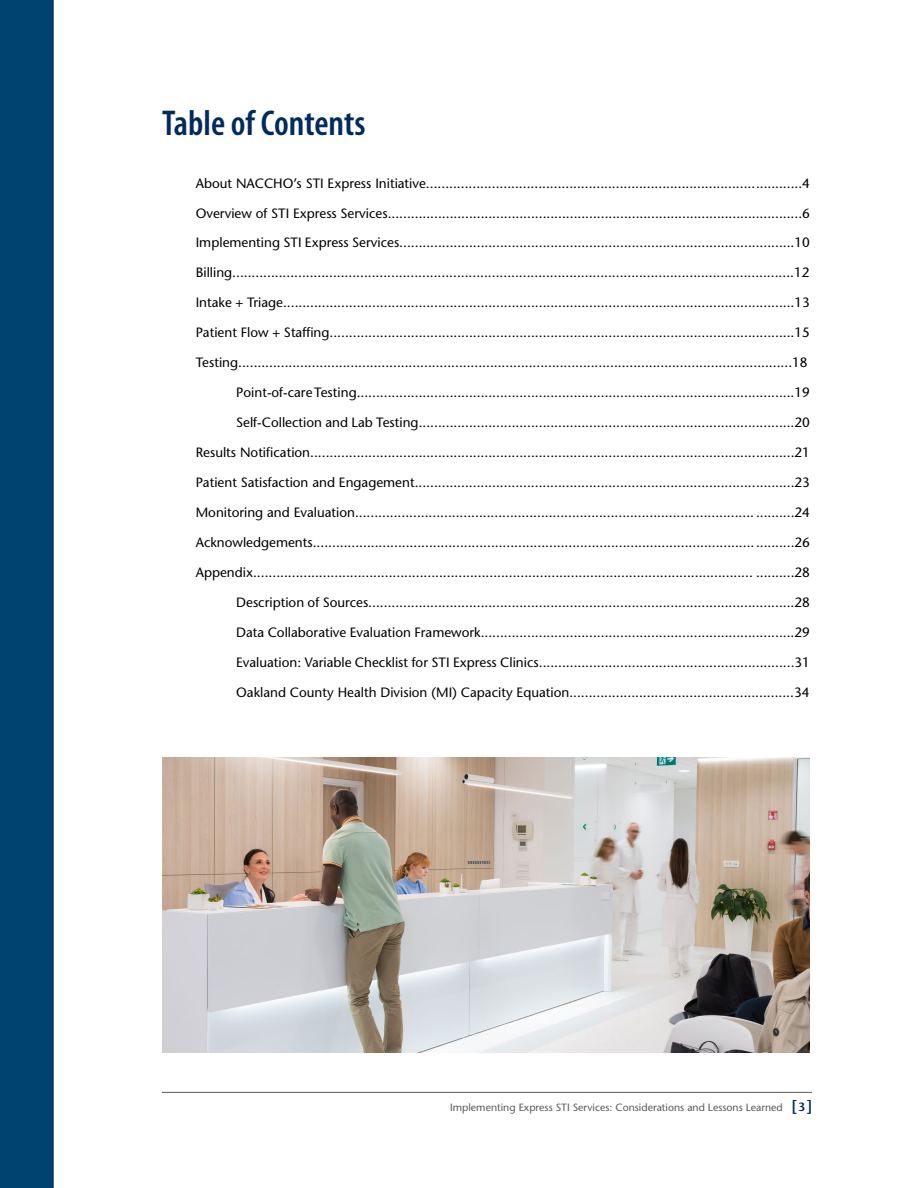
<style>
.page{position:relative;width:918px;height:1188px;background:#fff}
.page>*{position:absolute;margin:0;border:0;box-sizing:border-box;transform-origin:0 0}
.t1{font:600 condensed 36px "Myriad Pro";color:#002b5c}
.t2{font:13.5px "Stone Sans";color:#000}
.t3{font:10.5px "Stone Sans";color:#58595b}
.s1{font-weight:600;font-size:15px;color:#002b5c}
.s2{font-weight:600;font-size:12px;color:#002b5c}
</style>
<div class="page">
<div style="left:0;top:0;width:54px;height:1188px;background:#004270"></div>
<hr style="left:162px;top:1092px;width:650px;height:1px;background:#58595b">
<img style="left:162px;top:757px;width:648px;height:296px">
<h1 class="t1" style="left:162px;top:101px;width:205px">Table of Contents</h1>
<p class="t2" style="left:196px;top:175px;width:616px">About NACCHO’s STI Express Initiative.................................................................................................4</p>
<p class="t2" style="left:196px;top:205px;width:616px">Overview of STI Express Services...........................................................................................................6</p>
<p class="t2" style="left:196px;top:235px;width:616px">Implementing STI Express Services......................................................................................................10</p>
<p class="t2" style="left:196px;top:265px;width:615px">Billing.................................................................................................................................................12</p>
<p class="t2" style="left:196px;top:295px;width:616px">Intake + Triage....................................................................................................................................13</p>
<p class="t2" style="left:196px;top:325px;width:616px">Patient Flow + Staffing........................................................................................................................15</p>
<p class="t2" style="left:196px;top:355px;width:613px">Testing...............................................................................................................................................18</p>
<p class="t2" style="left:236px;top:385px;width:575px">Point-of-care Testing.................................................................................................................19</p>
<p class="t2" style="left:236px;top:415px;width:575px">Self-Collection and Lab Testing.................................................................................................20</p>
<p class="t2" style="left:196px;top:445px;width:616px">Results Notification.............................................................................................................................21</p>
<p class="t2" style="left:196px;top:475px;width:616px">Patient Satisfaction and Engagement..................................................................................................23</p>
<p class="t2" style="left:196px;top:505px;width:616px">Monitoring and Evaluation.................................................................................................................24</p>
<p class="t2" style="left:196px;top:535px;width:616px">Acknowledgements............................................................................................................................26</p>
<p class="t2" style="left:196px;top:565px;width:616px">Appendix................................................................................................................................. ..........28</p>
<p class="t2" style="left:236px;top:595px;width:575px">Description of Sources..............................................................................................................28</p>
<p class="t2" style="left:236px;top:625px;width:575px">Data Collaborative Evaluation Framework.................................................................................29</p>
<p class="t2" style="left:236px;top:655px;width:575px">Evaluation: Variable Checklist for STI Express Clinics..................................................................31</p>
<p class="t2" style="left:236px;top:685px;width:575px">Oakland County Health Division (MI) Capacity Equation..........................................................34</p>
<p class="t3" style="left:450px;top:1101px;width:363px">Implementing Express STI Services: Considerations and Lessons Learned <span class="s1">[</span><span class="s2">3</span><span class="s1">]</span></p>
</div>
